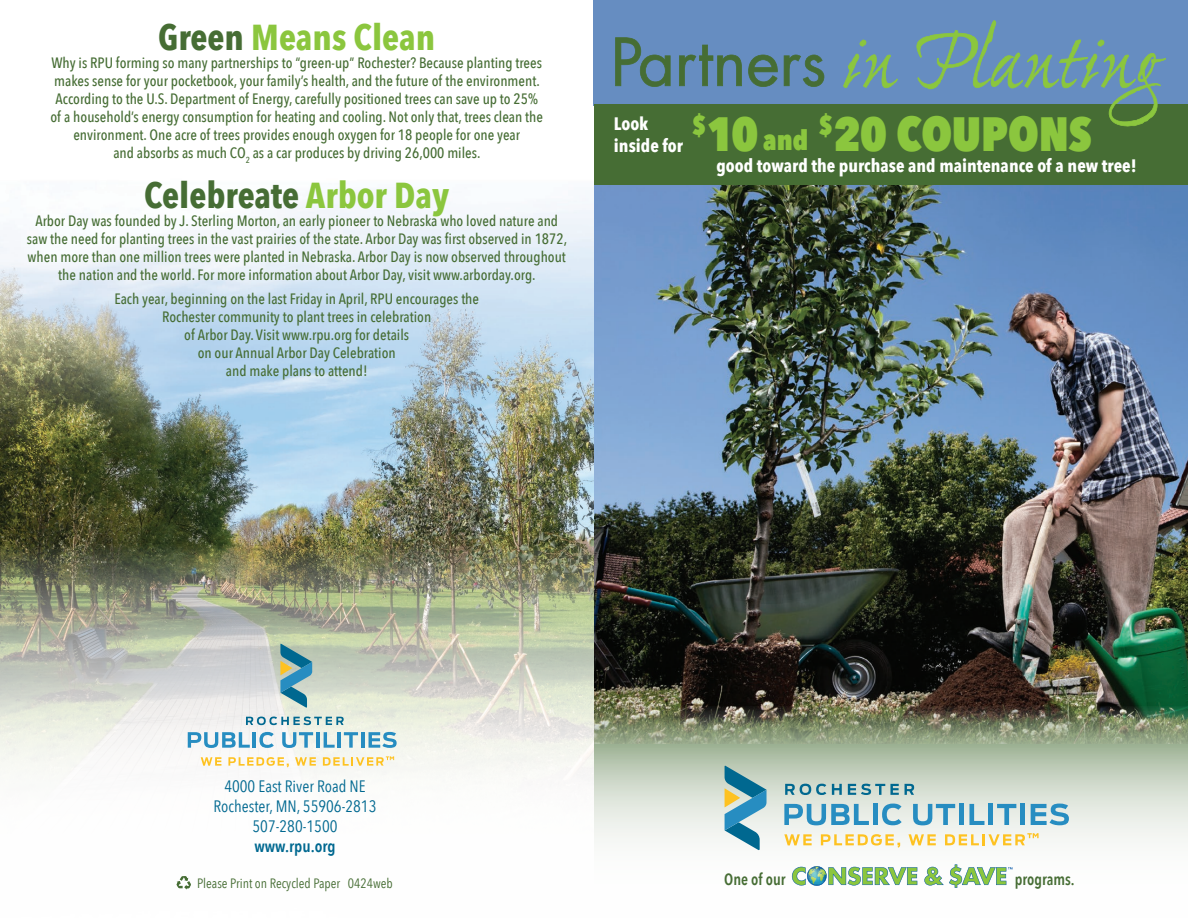
<style>
.page{position:relative;width:1188px;height:918px;background:#fff}
.page>*{position:absolute;margin:0;border:0;box-sizing:border-box;transform-origin:0 0}
.t1{font:800 48px "Avenir Next Condensed";color:#8bc63e}
.t2{font:700 36px "Avenir Next Condensed";color:#466d34}
.t3{font:700 36px "Avenir Next Condensed";color:#8bc63e}
.t4{font:800 28.05px "Avenir Next Condensed";color:#8bc63e}
.t5{font:700 18px/21px "Avenir Next Condensed";color:#fff}
.t6{font:16.5px/19.8px "Avenir Next Condensed";color:#006890;text-align:center}
.t7{font:600 16.5px "Avenir Next Condensed";color:#006890}
.t8{font:600 16.35px "Avenir Next Condensed";color:#466d34;scale:.95 1}
.t9{font:500 15px/18px "Avenir Next Condensed";color:#466d34;text-align:center}
.t10{font:13.5px "Avenir Next Condensed";color:#466d34}
.s1{color:#466d34}
.s2{color:#8bc63e}
.s3{font-size:48px}
</style>
<div class="page">
<img style="left:0;top:70px;width:594px;height:473px">
<img style="left:0;top:543px;width:594px;height:343px">
<div style="left:594px;top:0;width:594px;height:105px;background:#668dc1"></div>
<img style="left:594px;top:185px;width:594px;height:518px">
<div style="left:594px;top:105px;width:594px;height:80px;background:#466d34"></div>
<svg style="left:594px;top:703px;width:594px;height:182px"></svg>
<svg style="left:615px;top:37px;width:56px;height:50px"></svg>
<svg style="left:679px;top:45px;width:63px;height:41px"></svg>
<svg style="left:748px;top:55px;width:30px;height:32px"></svg>
<svg style="left:784px;top:55px;width:40px;height:32px"></svg>
<svg style="left:843px;top:40px;width:55px;height:48px"></svg>
<svg style="left:916px;top:20px;width:250px;height:106px"></svg>
<svg style="left:177px;top:876px;width:14px;height:14px"></svg>
<svg style="left:280px;top:644px;width:32px;height:64px;background:#75a7ad"></svg>
<svg style="left:188px;top:732px;width:62px;height:16px"></svg>
<hr style="left:253px;top:732px;width:3px;height:16px;background:#278dc1">
<svg style="left:259px;top:732px;width:15px;height:16px"></svg>
<svg style="left:282px;top:732px;width:31px;height:16px"></svg>
<hr style="left:316px;top:732px;width:3px;height:16px;background:#278dc1">
<svg style="left:324px;top:732px;width:11px;height:16px"></svg>
<hr style="left:338px;top:732px;width:3px;height:16px;background:#278dc1">
<svg style="left:344px;top:732px;width:14px;height:16px"></svg>
<hr style="left:361px;top:732px;width:3px;height:16px;background:#278dc1">
<svg style="left:369px;top:732px;width:28px;height:16px"></svg>
<svg style="left:201px;top:757px;width:20px;height:9px"></svg>
<svg style="left:228px;top:757px;width:61px;height:10px"></svg>
<svg style="left:295px;top:757px;width:21px;height:9px"></svg>
<svg style="left:246px;top:717px;width:98px;height:8px"></svg>
<svg style="left:323px;top:756px;width:71px;height:10px"></svg>
<svg style="left:725px;top:766px;width:42px;height:84px;background:#7dafba"></svg>
<svg style="left:785px;top:784px;width:41px;height:11px"></svg>
<svg style="left:832px;top:784px;width:10px;height:11px"></svg>
<svg style="left:848px;top:784px;width:51px;height:11px"></svg>
<svg style="left:905px;top:784px;width:9px;height:11px"></svg>
<svg style="left:784px;top:834px;width:28px;height:11px"></svg>
<svg style="left:821px;top:834px;width:79px;height:14px"></svg>
<svg style="left:908px;top:834px;width:28px;height:11px"></svg>
<svg style="left:784px;top:804px;width:85px;height:21px;background:#8abed4"></svg>
<div style="left:873px;top:804px;width:5px;height:21px;background:#278dc1"></div>
<svg style="left:882px;top:804px;width:20px;height:21px"></svg>
<svg style="left:913px;top:804px;width:42px;height:21px"></svg>
<div style="left:959px;top:804px;width:5px;height:21px;background:#278dc1"></div>
<svg style="left:969px;top:804px;width:15px;height:21px"></svg>
<div style="left:988px;top:804px;width:5px;height:21px;background:#278dc1"></div>
<svg style="left:997px;top:804px;width:19px;height:21px"></svg>
<div style="left:1020px;top:804px;width:5px;height:21px;background:#278dc1"></div>
<svg style="left:1031px;top:804px;width:38px;height:21px"></svg>
<svg style="left:945px;top:833px;width:94px;height:12px"></svg>
<svg style="left:792px;top:866px;width:125px;height:20px"></svg>
<svg style="left:924px;top:864px;width:89px;height:24px"></svg>
<h2 class="t3" style="left:158px;top:16px;width:279px"><span class="s1">Green</span> Means Clean</h2>
<p class="t9" style="left:50px;top:54px;width:494px">Why is RPU forming so many partnerships to “green-up” Rochester? Because planting trees makes sense for your pocketbook, your family’s health, and the future of the environment.<br>According to the U.S. Department of Energy, carefully positioned trees can save up to 25% of a household’s energy consumption for heating and cooling. Not only that, trees clean the environment. One acre of trees provides enough oxygen for 18 people for one year<br>and absorbs as much CO<sub>2</sub> as a car produces by driving 26,000 miles.</p>
<h2 class="t2" style="left:144px;top:173px;width:307px">Celebreate <span class="s2">Arbor Day</span></h2>
<p class="t9" style="left:27px;top:211px;width:542px">Arbor Day was founded by J. Sterling Morton, an early pioneer to Nebraska who loved nature and saw the need for planting trees in the vast prairies of the state. Arbor Day was first observed in 1872, when more than one million trees were planted in Nebraska. Arbor Day is now observed throughout the nation and the world. For more information about Arbor Day, visit www.arborday.org.</p>
<p class="t9" style="left:114px;top:289px;width:366px">Each year, beginning on the last Friday in April, RPU encourages the Rochester community to plant trees in celebration<br>of Arbor Day. Visit www.rpu.org for details<br>on our Annual Arbor Day Celebration<br>and make plans to attend!</p>
<p class="t5" style="left:614px;top:114px;width:70px">Look inside for</p>
<h3 class="t4" style="left:691px;top:123px;width:119px">$<span class="s3">10</span> and</h3>
<h1 class="t1" style="left:818px;top:104px;width:275px"><sup>$</sup>20 COUPONS</h1>
<p class="t5" style="left:717px;top:155px;width:422px">good toward the purchase and maintenance of a new tree!</p>
<p class="t6" style="left:214px;top:776px;width:164px">4000 East River Road NE<br>Rochester, MN, 55906-2813<br>507-280-1500</p>
<p class="t7" style="left:254px;top:832px;width:83px">www.rpu.org</p>
<p class="t10" style="left:197px;top:871px;width:197px">Please Print on Recycled Paper 0424web</p>
<p class="t8" style="left:724px;top:865px;width:66px">One of our</p>
<p class="t8" style="left:1015px;top:865px;width:64px">programs.</p>
</div>
